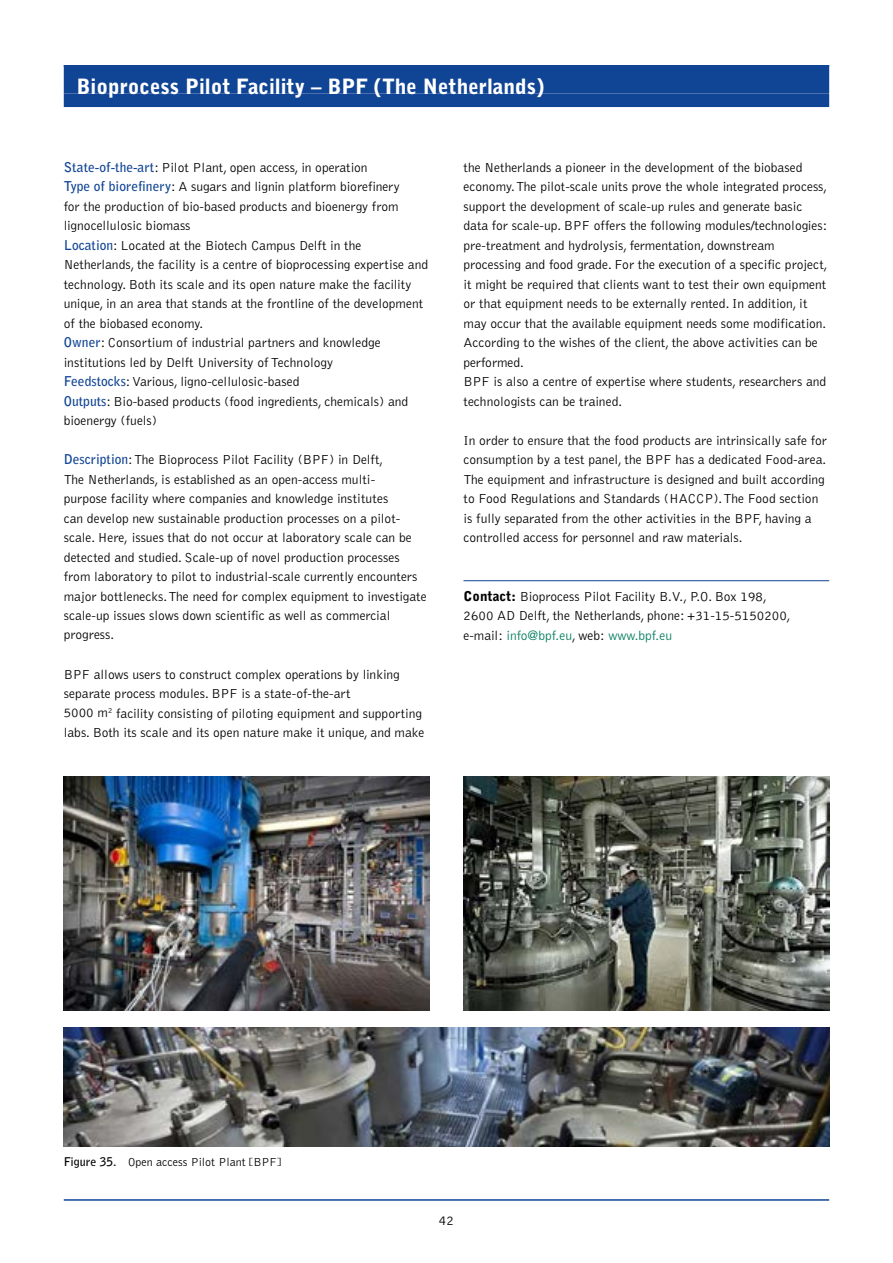
<style>
.page{position:relative;width:893px;height:1263px;background:#fff}
.page>*{position:absolute;margin:0;border:0;box-sizing:border-box;transform-origin:0 0}
.t1{font:900 21px "Bell Gothic Std";color:#fff}
.t2{font:300 13.5px/19.5px "Bell Gothic Std";color:#000}
.t3{font:300 12px "Bell Gothic Std";color:#000}
.s1{font-weight:700;color:#104494}
.s2{font-weight:900}
.s3{color:#007d5b}
.s4{font-weight:700}
</style>
<div class="page">
<hr style="left:64px;top:1199px;width:765px;height:2px;background:#104494">
<div style="left:64px;top:65px;width:765px;height:29px;background:#104494"></div>
<div style="left:64px;top:94px;width:765px;height:13px;background:#104494"></div>
<hr style="left:463px;top:580px;width:366px;height:1px;background:#104494">
<img style="left:64px;top:1027px;width:765px;height:120px">
<img style="left:464px;top:776px;width:366px;height:234px">
<img style="left:64px;top:776px;width:365px;height:234px">
<h1 class="t1" style="left:77px;top:74px;width:469px">Bioprocess Pilot Facility – BPF (The Netherlands)</h1>
<p class="t2" style="left:64px;top:158px;width:366px"><span class="s1">State-of-the-art</span>: Pilot Plant, open access, in operation<br><span class="s1">Type of biorefinery</span>: A sugars and lignin platform biorefinery<br>for the production of bio-based products and bioenergy from lignocellulosic biomass<br><span class="s1">Location</span>: Located at the Biotech Campus Delft in the Netherlands, the facility is a centre of bioprocessing expertise and technology. Both its scale and its open nature make the facility unique, in an area that stands at the frontline of the development of the biobased economy.<br><span class="s1">Owner</span>: Consortium of industrial partners and knowledge institutions led by Delft University of Technology<br><span class="s1">Feedstocks</span>: Various, ligno-cellulosic-based<br><span class="s1">Outputs</span>: Bio-based products (food ingredients, chemicals) and bioenergy (fuels)</p>
<p class="t2" style="left:64px;top:450px;width:364px"><span class="s1">Description</span>: The Bioprocess Pilot Facility (BPF) in Delft,<br>The Netherlands, is established as an open-access multi-<br>purpose facility where companies and knowledge institutes<br>can develop new sustainable production processes on a pilot&shy;scale. Here, issues that do not occur at laboratory scale can be detected and studied. Scale-up of novel production processes from laboratory to pilot to industrial-scale currently encounters major bottlenecks. The need for complex equipment to investigate scale-up issues slows down scientific as well as commercial progress.</p>
<p class="t2" style="left:64px;top:665px;width:362px">BPF allows users to construct complex operations by linking separate process modules. BPF is a state-of-the-art<br>5000 m<sup>2</sup> facility consisting of piloting equipment and supporting labs. Both its scale and its open nature make it unique, and make</p>
<p class="t2" style="left:463px;top:158px;width:366px">the Netherlands a pioneer in the development of the biobased economy. The pilot-scale units prove the whole integrated process, support the development of scale-up rules and generate basic data for scale-up. BPF offers the following modules/technologies: pre-treatment and hydrolysis, fermentation, downstream processing and food grade. For the execution of a specific project, it might be required that clients want to test their own equipment or that equipment needs to be externally rented. In addition, it may occur that the available equipment needs some modification.<br>According to the wishes of the client, the above activities can be performed.<br>BPF is also a centre of expertise where students, researchers and technologists can be trained.</p>
<p class="t2" style="left:463px;top:431px;width:365px">In order to ensure that the food products are intrinsically safe for consumption by a test panel, the BPF has a dedicated Food-area.<br>The equipment and infrastructure is designed and built according to Food Regulations and Standards (HACCP). The Food section is fully separated from the other activities in the BPF, having a controlled access for personnel and raw materials.</p>
<p class="t2" style="left:463px;top:587px;width:329px"><span class="s2">Contact:</span> Bioprocess Pilot Facility B.V., P.O. Box 198,<br>2600 AD Delft, the Netherlands, phone: +31-15-5150200, e-mail: <span class="s3">info@bpf.eu</span>, web: <span class="s3">www.bpf.eu</span></p>
<p class="t3" style="left:64px;top:1156px;width:219px"><span class="s4">Figure 35.</span> Open access Pilot Plant [BPF]</p>
<p class="t2" style="left:439px;top:1211px;width:17px">42</p>
</div>
